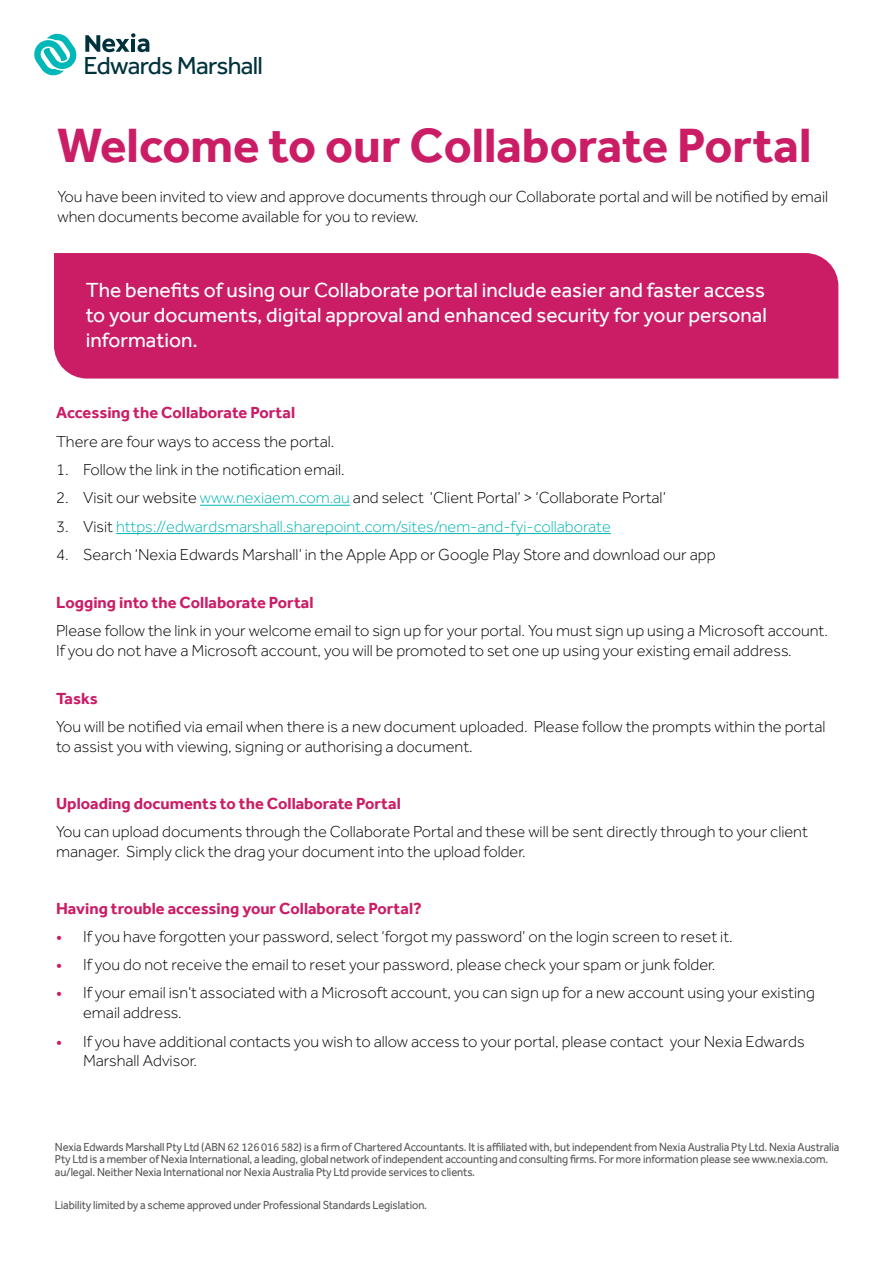
<style>
.page{position:relative;width:893px;height:1263px;background:#fff}
.page>*{position:absolute;margin:0;border:0;box-sizing:border-box;transform-origin:0 0}
.t1{font:700 49.5px "Effra";color:#ca1d66}
.t2{font:25.5px "Nexia Effra";letter-spacing:-.03em;color:#01323c}
.t3{font:21px/25.2px "Effra";color:#fff;text-align:justify}
.t4{font:300 16.5px/19.8px "Effra";color:#000}
.t5{font:700 16.5px "Effra";color:#ca1d66}
.t6{font:300 16.5px "Effra";color:#00b5b4}
.t7{font:12px/12.5px "Effra";letter-spacing:-.01em;color:#58595b;scale:.93 1}
.s1{color:#00b5b4}
.s2{color:#000}
.s3{font-weight:400;color:#ca1d66}
</style>
<div class="page">
<svg style="left:34px;top:33px;width:43px;height:43px"></svg>
<svg style="left:85px;top:33px;width:64px;height:19px"></svg>
<div style="left:54px;top:253px;width:784px;height:126px;background:#ca1d66"></div>
<hr style="left:200px;top:505px;width:150px;height:1px;background:#00b5b4">
<hr style="left:116px;top:533px;width:495px;height:1px;background:#00b5b4">
<h2 class="t2" style="left:84px;top:51px;width:181px">Edwards Marshall</h2>
<h1 class="t1" style="left:57px;top:116px;width:756px">Welcome to our Collaborate Portal</h1>
<p class="t4" style="left:58px;top:186px;width:772px">You have been invited to view and approve documents through our Collaborate portal and will be notified by email when documents become available for you to review.</p>
<p class="t3" style="left:86px;top:277px;width:683px">The benefits of using our Collaborate portal include easier and faster access to your documents, digital approval and enhanced security for your personal information.</p>
<p class="t5" style="left:56px;top:403px;width:241px">Accessing the Collaborate Portal</p>
<p class="t4" style="left:56px;top:431px;width:280px">There are four ways to access the portal.</p>
<p class="t4" style="left:56px;top:459px;width:290px">1. Follow the link in the notification email.</p>
<p class="t4" style="left:56px;top:488px;width:611px">2. Visit our website <span class="s1">www.nexiaem.com.au</span> and select ‘Client Portal’ &gt; ‘Collaborate Portal’</p>
<p class="t6" style="left:56px;top:517px;width:556px"><span class="s2">3. Visit</span> https://edwardsmarshall.sharepoint.com/sites/nem-and-fyi-collaborate</p>
<p class="t4" style="left:56px;top:544px;width:661px">4. Search ‘Nexia Edwards Marshall’ in the Apple App or Google Play Store and download our app</p>
<p class="t5" style="left:56px;top:592px;width:259px">Logging into the Collaborate Portal</p>
<p class="t4" style="left:56px;top:621px;width:773px">Please follow the link in your welcome email to sign up for your portal. You must sign up using a Microsoft account.<br>If you do not have a Microsoft account, you will be promoted to set one up using your existing email address.</p>
<p class="t5" style="left:56px;top:689px;width:43px">Tasks</p>
<p class="t4" style="left:56px;top:717px;width:771px">You will be notified via email when there is a new document uploaded. Please follow the prompts within the portal to assist you with viewing, signing or authorising a document.</p>
<p class="t5" style="left:56px;top:793px;width:346px">Uploading documents to the Collaborate Portal</p>
<p class="t4" style="left:56px;top:822px;width:753px">You can upload documents through the Collaborate Portal and these will be sent directly through to your client manager. Simply click the drag your document into the upload folder.</p>
<p class="t5" style="left:56px;top:898px;width:367px">Having trouble accessing your Collaborate Portal?</p>
<p class="t4" style="left:56px;top:926px;width:678px"><span class="s3">•</span> If you have forgotten your password, select ‘forgot my password’ on the login screen to reset it.</p>
<p class="t4" style="left:56px;top:955px;width:661px"><span class="s3">•</span> If you do not receive the email to reset your password, please check your spam or junk folder.</p>
<p class="t4" style="left:83px;top:983px;width:733px;text-indent:-27px"><span class="s3">•</span> If your email isn’t associated with a Microsoft account, you can sign up for a new account using your existing email address.</p>
<p class="t4" style="left:83px;top:1031px;width:723px;text-indent:-27px"><span class="s3">•</span> If you have additional contacts you wish to allow access to your portal, please contact your Nexia Edwards<br>Marshall Advisor.</p>
<p class="t7" style="left:55px;top:1140px;width:845px">Nexia Edwards Marshall Pty Ltd (ABN 62 126 016 582) is a firm of Chartered Accountants. It is affiliated with, but independent from Nexia Australia Pty Ltd. Nexia Australia<br>Pty Ltd is a member of Nexia International, a leading, global network of independent accounting and consulting firms. For more information please see www.nexia.com. au/legal. Neither Nexia International nor Nexia Australia Pty Ltd provide services to clients.</p>
<p class="t7" style="left:55px;top:1198px;width:402px">Liability limited by a scheme approved under Professional Standards Legislation.</p>
</div>
